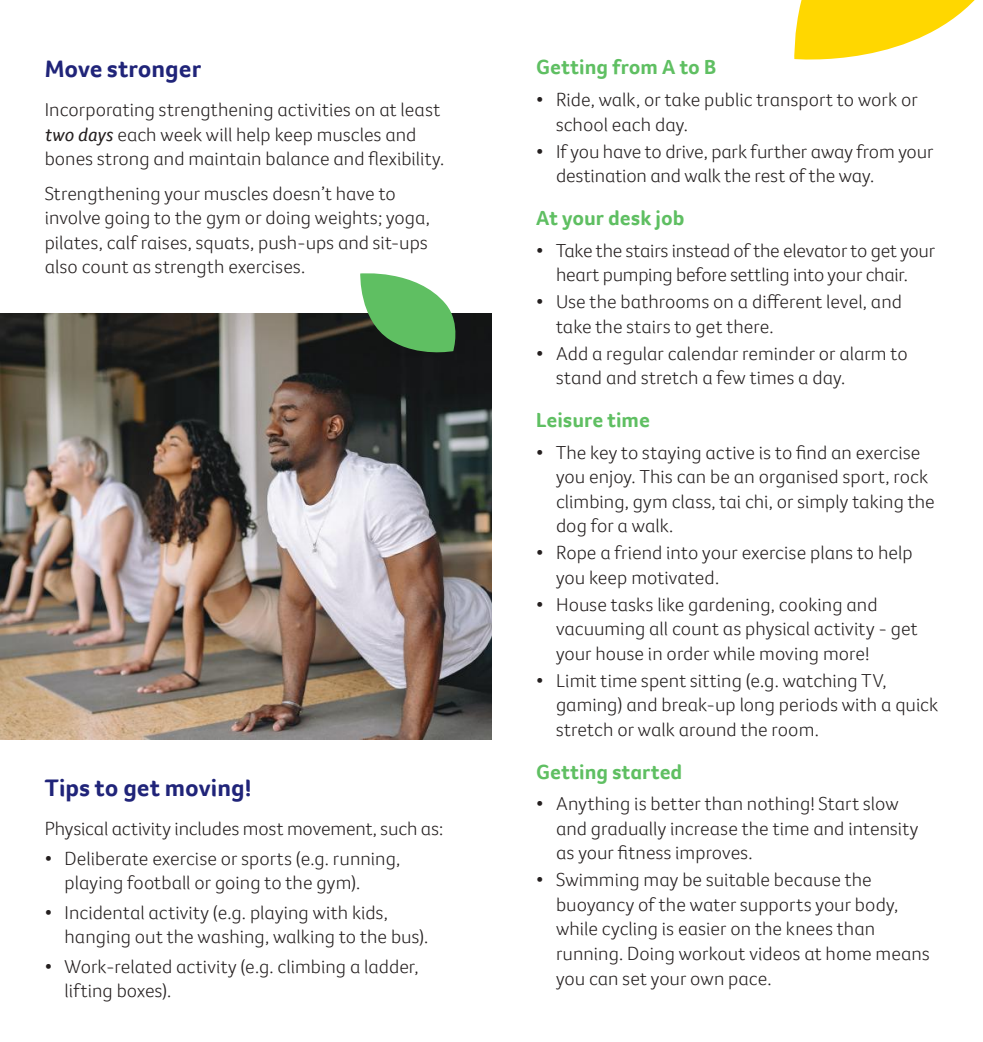
<style>
.page{position:relative;width:983px;height:1042px;background:#fff}
.page>*{position:absolute;margin:0;border:0;box-sizing:border-box;transform-origin:0 0}
.t1{font:700 24.5px "Foco CC";color:#202479}
.t2{font:700 21px "Foco CC";color:#5fbf62}
.t3{font:300 19.25px/24.5px "Foco CC";color:#241f1f}
.s1{font-weight:400;font-style:italic}
</style>
<div class="page">
<img style="left:0;top:313px;width:491px;height:426px">
<svg style="left:794px;top:0;width:181px;height:60px"></svg>
<svg style="left:358px;top:273px;width:103px;height:85px"></svg>
<p class="t1" style="left:45px;top:52px;width:158px">Move stronger</p>
<p class="t3" style="left:45px;top:97px;width:401px">Incorporating strengthening activities on at least <span class="s1">two days</span> each week will help keep muscles and bones strong and maintain balance and flexibility.</p>
<p class="t3" style="left:45px;top:181px;width:387px">Strengthening your muscles doesn’t have to involve going to the gym or doing weights; yoga, pilates, calf raises, squats, push-ups and sit-ups also count as strength exercises.</p>
<p class="t1" style="left:45px;top:771px;width:208px">Tips to get moving!</p>
<p class="t3" style="left:45px;top:816px;width:400px">Physical activity includes most movement, such as:</p>
<p class="t3" style="left:64px;top:846px;width:337px;text-indent:-20px">• Deliberate exercise or sports (e.g. running, playing football or going to the gym).</p>
<p class="t3" style="left:64px;top:900px;width:365px;text-indent:-20px">• Incidental activity (e.g. playing with kids, hanging out the washing, walking to the bus).</p>
<p class="t3" style="left:64px;top:954px;width:355px;text-indent:-20px">• Work-related activity (e.g. climbing a ladder, lifting boxes).</p>
<p class="t2" style="left:536px;top:53px;width:181px">Getting from A to B</p>
<p class="t3" style="left:556px;top:87px;width:363px;text-indent:-20px">• Ride, walk, or take public transport to work or school each day.</p>
<p class="t3" style="left:556px;top:139px;width:379px;text-indent:-20px">• If you have to drive, park further away from your destination and walk the rest of the way.</p>
<p class="t2" style="left:536px;top:204px;width:150px">At your desk job</p>
<p class="t3" style="left:536px;top:238px;width:400px;text-align:center">• Take the stairs instead of the elevator to get your heart pumping before settling into your chair.</p>
<p class="t3" style="left:556px;top:289px;width:347px;text-indent:-20px">• Use the bathrooms on a different level, and take the stairs to get there.</p>
<p class="t3" style="left:556px;top:341px;width:353px;text-indent:-20px">• Add a regular calendar reminder or alarm to stand and stretch a few times a day.</p>
<p class="t2" style="left:536px;top:406px;width:115px">Leisure time</p>
<p class="t3" style="left:556px;top:440px;width:380px;text-indent:-20px">• The key to staying active is to find an exercise you enjoy. This can be an organised sport, rock climbing, gym class, tai chi, or simply taking the dog for a walk.</p>
<p class="t3" style="left:556px;top:540px;width:358px;text-indent:-20px">• Rope a friend into your exercise plans to help you keep motivated.</p>
<p class="t3" style="left:556px;top:592px;width:363px;text-indent:-20px">• House tasks like gardening, cooking and vacuuming all count as physical activity - get your house in order while moving more!</p>
<p class="t3" style="left:556px;top:668px;width:383px;text-indent:-20px">• Limit time spent sitting (e.g. watching TV, gaming) and break-up long periods with a quick stretch or walk around the room.</p>
<p class="t2" style="left:536px;top:757px;width:148px">Getting started</p>
<p class="t3" style="left:556px;top:791px;width:364px;text-indent:-20px">• Anything is better than nothing! Start slow and gradually increase the time and intensity as your fitness improves.</p>
<p class="t3" style="left:556px;top:867px;width:375px;text-indent:-20px">• Swimming may be suitable because the buoyancy of the water supports your body, while cycling is easier on the knees than running. Doing workout videos at home means you can set your own pace.</p>
</div>
